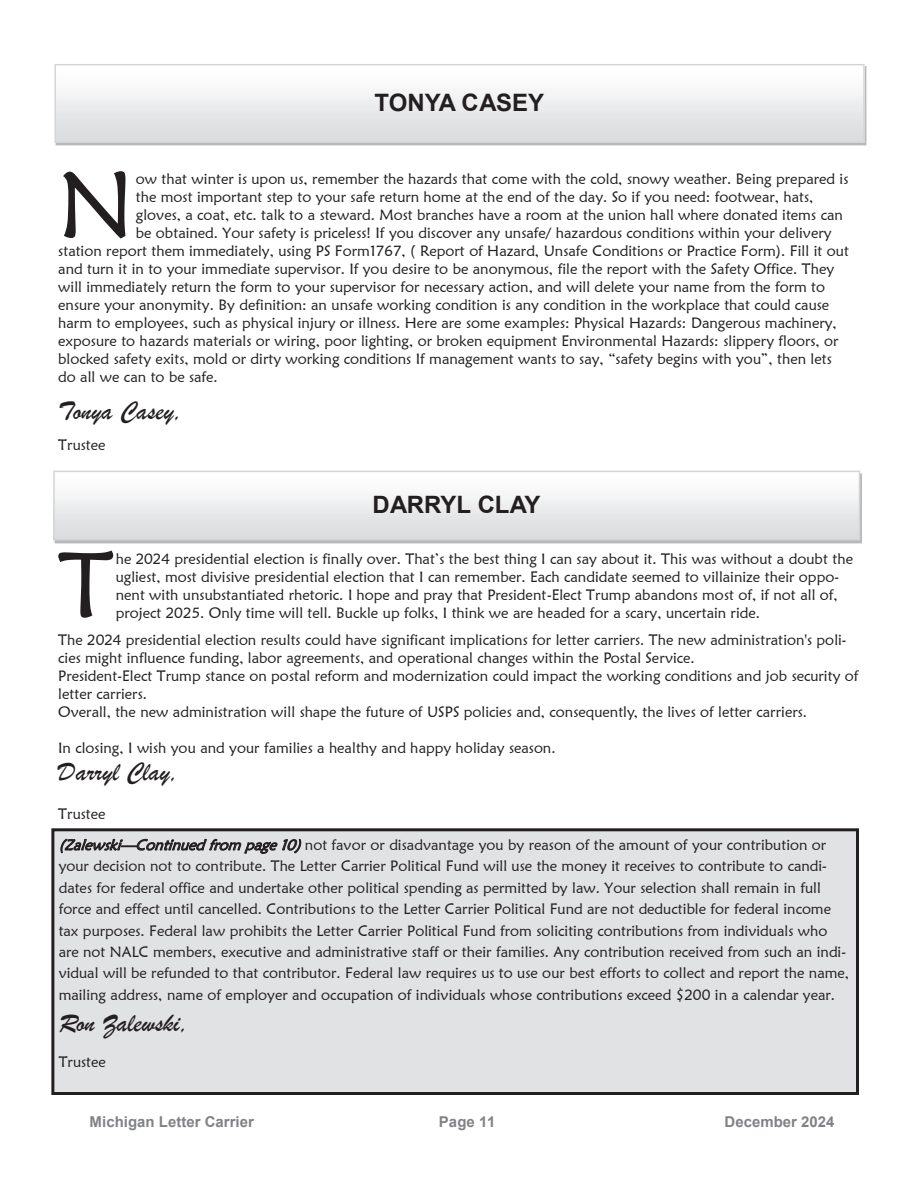
<style>
.page{position:relative;width:918px;height:1188px;background:#fff}
.page>*{position:absolute;margin:0;border:0;box-sizing:border-box;transform-origin:0 0}
.t1{font:94.8px "Maiandra GD";color:#231f20}
.t2{font:93.75px "Maiandra GD";color:#231f20}
.t3{font:27px "Brush Script";color:#231f20}
.t4{font:700 24px "Arial";color:#231f20}
.t5{font:15px/18px "Maiandra GD";color:#231f20}
.t6{font:700 15px "Arial";color:#808285}
.s1{font-style:italic}
</style>
<div class="page">
<div style="left:55px;top:65px;width:809px;height:77px;background:linear-gradient(to bottom,#fff,#d8dadc)"></div>
<div style="left:55px;top:64px;width:810px;height:79px;border:2px solid #d4d5d7"></div>
<svg style="left:56px;top:483px;width:801px;height:54px"></svg>
<div style="left:53px;top:471px;width:807px;height:69px;border:2px solid #d4d5d7"></div>
<div style="left:53px;top:830px;width:805px;height:264px;background:#e1e2e4"></div>
<div style="left:51px;top:828px;width:808px;height:267px;border:3px solid #231f20"></div>
<p class="t4" style="left:375px;top:86px;width:171px">TONYA CASEY</p>
<p class="t1" style="left:58px;top:147px;width:78px">N</p>
<p class="t5" style="left:136px;top:170px;width:714px">ow that winter is upon us, remember the hazards that come with the cold, snowy weather. Being prepared is</p>
<p class="t5" style="left:136px;top:188px;width:679px">the most important step to your safe return home at the end of the day. So if you need: footwear, hats,</p>
<p class="t5" style="left:136px;top:206px;width:708px">gloves, a coat, etc. talk to a steward. Most branches have a room at the union hall where donated items can</p>
<p class="t5" style="left:136px;top:224px;width:697px">be obtained. Your safety is priceless! If you discover any unsafe/ hazardous conditions within your delivery</p>
<p class="t5" style="left:58px;top:242px;width:792px">station report them immediately, using PS Form1767, ( Report of Hazard, Unsafe Conditions or Practice Form). Fill it out</p>
<p class="t5" style="left:58px;top:260px;width:778px">and turn it in to your immediate supervisor. If you desire to be anonymous, file the report with the Safety Office. They</p>
<p class="t5" style="left:58px;top:278px;width:768px">will immediately return the form to your supervisor for necessary action, and will delete your name from the form to</p>
<p class="t5" style="left:58px;top:296px;width:772px">ensure your anonymity. By definition: an unsafe working condition is any condition in the workplace that could cause</p>
<p class="t5" style="left:58px;top:314px;width:780px">harm to employees, such as physical injury or illness. Here are some examples: Physical Hazards: Dangerous machinery,</p>
<p class="t5" style="left:58px;top:332px;width:782px">exposure to hazards materials or wiring, poor lighting, or broken equipment Environmental Hazards: slippery floors, or</p>
<p class="t5" style="left:58px;top:350px;width:775px">blocked safety exits, mold or dirty working conditions If management wants to say, “safety begins with you”, then lets</p>
<p class="t5" style="left:58px;top:368px;width:161px">do all we can to be safe.</p>
<p class="t3" style="left:58px;top:394px;width:126px">Tonya Casey,</p>
<p class="t5" style="left:58px;top:435px;width:49px">Trustee</p>
<p class="t4" style="left:372px;top:488px;width:169px">DARRYL CLAY</p>
<p class="t2" style="left:58px;top:527px;width:58px">T</p>
<p class="t5" style="left:116px;top:550px;width:739px">he 2024 presidential election is finally over. That’s the best thing I can say about it. This was without a doubt the ugliest, most divisive presidential election that I can remember. Each candidate seemed to villainize their oppo&shy;nent with unsubstantiated rhetoric. I hope and pray that President-Elect Trump abandons most of, if not all of, project 2025. Only time will tell. Buckle up folks, I think we are headed for a scary, uncertain ride.</p>
<p class="t5" style="left:58px;top:630px;width:802px">The 2024 presidential election results could have significant implications for letter carriers. The new administration's poli&shy;cies might influence funding, labor agreements, and operational changes within the Postal Service.<br>President-Elect Trump stance on postal reform and modernization could impact the working conditions and job security of letter carriers.<br>Overall, the new administration will shape the future of USPS policies and, consequently, the lives of letter carriers.</p>
<p class="t5" style="left:58px;top:738px;width:499px">In closing, I wish you and your families a healthy and happy holiday season.</p>
<p class="t3" style="left:58px;top:756px;width:122px">Darryl Clay,</p>
<p class="t5" style="left:58px;top:798px;width:769px;line-height:30.8px">Trustee<br><span class="s1">(Zalewski—Continuedfrom page10)</span>not favor or disadvantage you by reason of the amount of your contribution or</p>
<p class="t5" style="left:59px;top:855px;width:792px;line-height:21.5px">your decision not to contribute. The Letter Carrier Political Fund will use the money it receives to contribute to candi&shy;dates for federal office and undertake other political spending as permitted by law. Your selection shall remain in full force and effect until cancelled. Contributions to the Letter Carrier Political Fund are not deductible for federal income tax purposes. Federal law prohibits the Letter Carrier Political Fund from soliciting contributions from individuals who are not NALC members, executive and administrative staff or their families. Any contribution received from such an indi&shy;vidual will be refunded to that contributor. Federal law requires us to use our best efforts to collect and report the name, mailing address, name of employer and occupation of individuals whose contributions exceed $200 in a calendar year.</p>
<p class="t3" style="left:59px;top:1006px;width:131px">Ron Zalewski,</p>
<p class="t5" style="left:59px;top:1052px;width:49px">Trustee</p>
<p class="t6" style="left:89px;top:1112px;width:166px">Michigan Letter Carrier</p>
<p class="t6" style="left:439px;top:1112px;width:58px">Page 11</p>
<p class="t6" style="left:725px;top:1112px;width:112px">December 2024</p>
</div>
